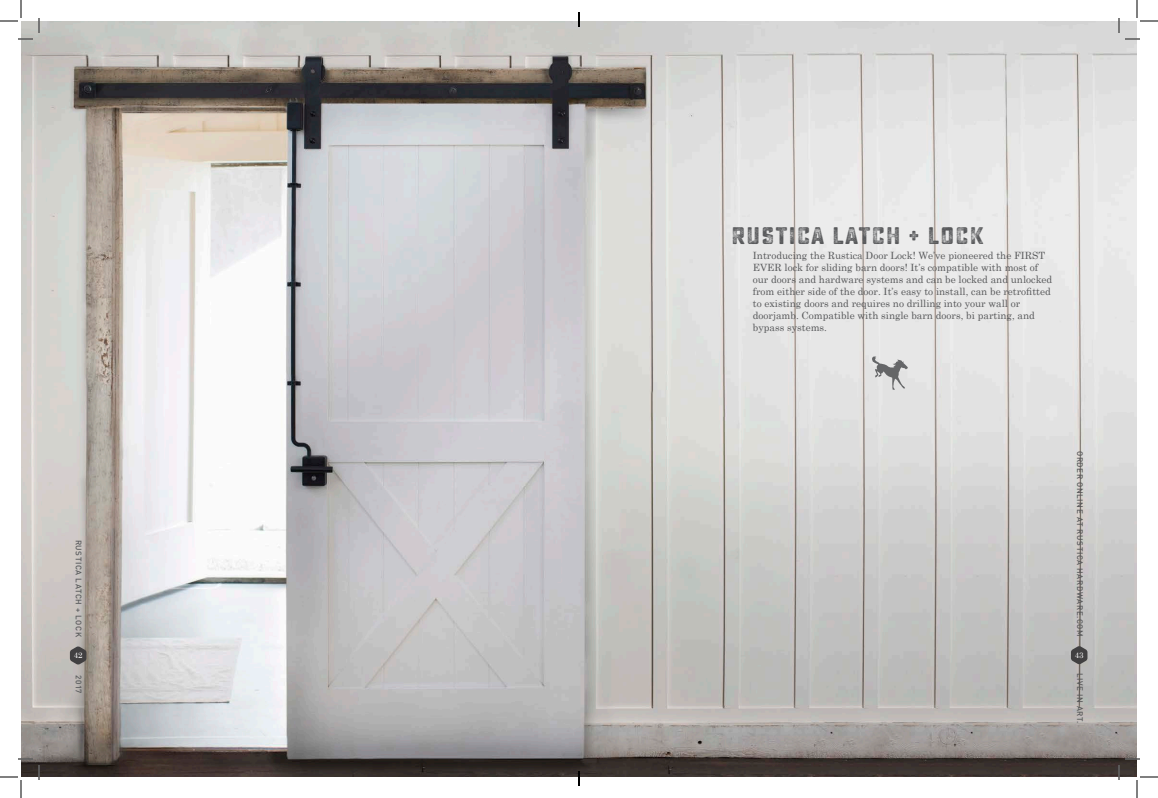
<style>
.page{position:relative;width:1158px;height:798px;background:#fff}
.page>*{position:absolute;margin:0;border:0;box-sizing:border-box;transform-origin:0 0}
.t1{font:24px "Sucrose Bold Three";letter-spacing:.05em;color:#57585a}
.t2{font:10px/12px "Century Schoolbook";color:#57585a}
.t3{font:500 8px "DIN";letter-spacing:.075em;color:#57585a}
.t4{font:8px "Century Schoolbook";color:#fff}
</style>
<div class="page">
<img style="left:21px;top:21px;width:1116px;height:756px">
<svg style="left:872px;top:356px;width:36px;height:34px"></svg>
<svg style="left:1071px;top:646px;width:16px;height:18px"></svg>
<svg style="left:70px;top:646px;width:16px;height:19px"></svg>
<svg style="left:0;top:0;width:40px;height:40px"></svg>
<svg style="left:0;top:758px;width:40px;height:40px"></svg>
<svg style="left:1118px;top:0;width:40px;height:40px"></svg>
<svg style="left:1118px;top:758px;width:40px;height:40px"></svg>
<svg style="left:578px;top:12px;width:2px;height:15px"></svg>
<svg style="left:578px;top:771px;width:2px;height:15px"></svg>
<p class="t1" style="left:731px;top:221px;width:253px">RUSTICA LATCH + LOCK</p>
<p class="t2" style="left:753px;top:249px;width:301px">Introducing the Rustica Door Lock! We’ve pioneered the FIRST EVER lock for sliding barn doors! It’s compatible with most of our doors and hardware systems and can be locked and unlocked from either side of the door. It’s easy to install, can be retrofitted to existing doors and requires no drilling into your wall or doorjamb. Compatible with single barn doors, bi parting, and bypass systems.</p>
<p class="t3" style="left:1085px;top:451px;width:187px;rotate:90deg">ORDER ONLINE AT RUSTICA HARDWARE.COM</p>
<p class="t3" style="left:84px;top:540px;width:99px;rotate:90deg">RUSTICA LATCH + LOCK</p>
<p class="t3" style="left:84px;top:675px;width:20px;rotate:90deg">2017</p>
<p class="t3" style="left:1085px;top:673px;width:53px;rotate:90deg">LIVE IN ART.</p>
<p class="t4" style="left:74px;top:651px;width:10px">42</p>
<p class="t4" style="left:1075px;top:650px;width:10px">43</p>
</div>
